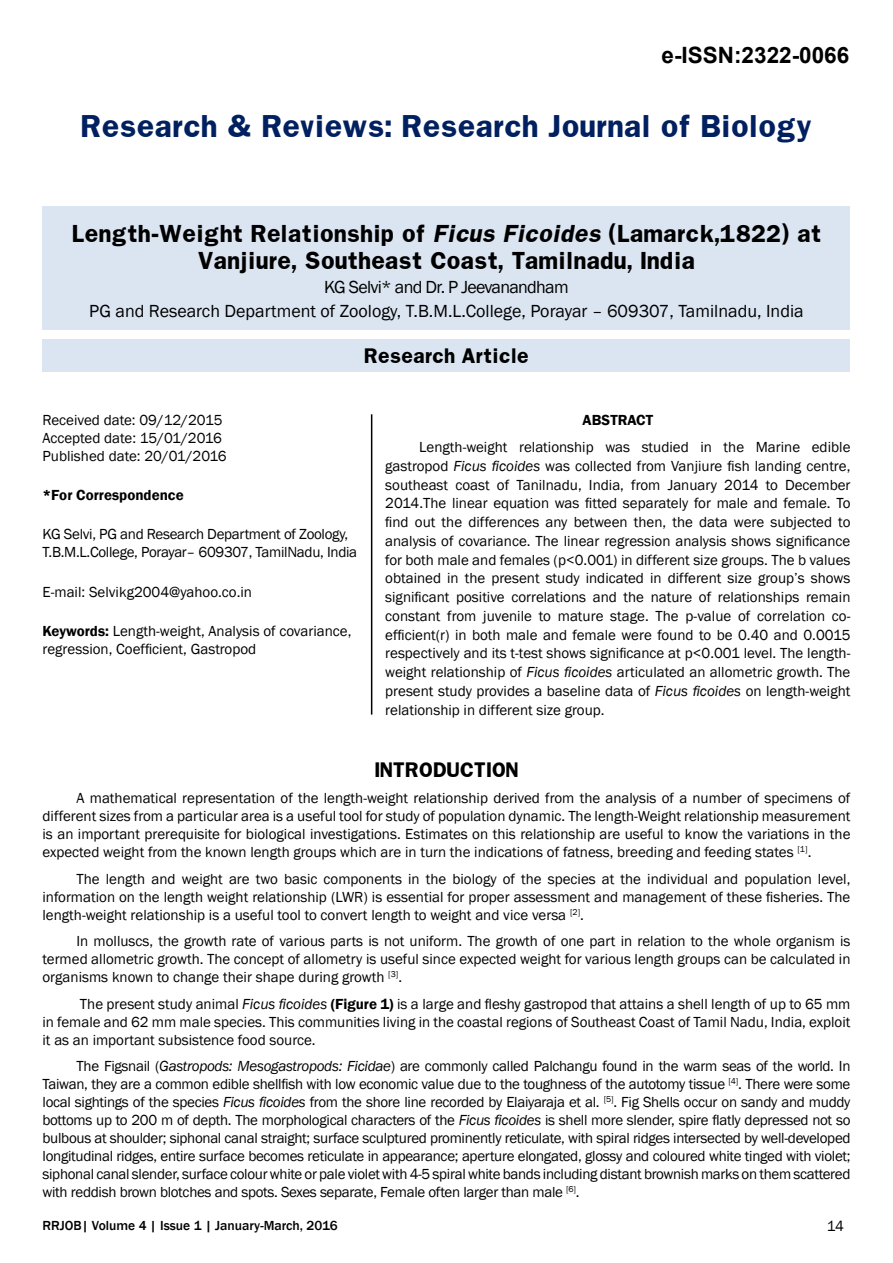
<style>
.page{position:relative;width:893px;height:1263px;background:#fff}
.page>*{position:absolute;margin:0;border:0;box-sizing:border-box;transform-origin:0 0}
.t1{font:700 27px "Franklin";color:#002060}
.t2{font:700 22.5px "Arial";color:#000}
.t3{font:700 21px/27px "Franklin";color:#000;text-align:center}
.t4{font:18px/24px "Franklin Gothic";color:#000;text-align:center}
.t5{font:700 18px "Franklin";color:#000}
.t6{font:15px/18px "Franklin Gothic";color:#000;text-align:justify}
.t7{font:15px/18px "Franklin Gothic";letter-spacing:-.02em;color:#000}
.t8{font:600 15px "Franklin Gothic";color:#000}
.t9{font:500 13.5px "Franklin Gothic";color:#000}
.s1{font-style:italic}
.s2{font-weight:600}
</style>
<div class="page">
<div style="left:43px;top:206px;width:807px;height:124px;background:#dbe5f1"></div>
<div style="left:43px;top:339px;width:807px;height:33px;background:#dbe5f1"></div>
<hr style="left:371px;top:414px;width:1px;height:301px;background:#000">
<h2 class="t2" style="left:662px;top:40px;width:189px">e-ISSN:2322-0066</h2>
<h1 class="t1" style="left:81px;top:108px;width:732px">Research &amp; Reviews: Research Journal of Biology</h1>
<h3 class="t3" style="left:72px;top:220px;width:751px">Length-Weight Relationship of <span class="s1">Ficus Ficoides</span> (Lamarck,1822) at<br>Vanjiure, Southeast Coast, Tamilnadu, India</h3>
<p class="t4" style="left:89px;top:275px;width:716px">KG Selvi* and Dr. P Jeevanandham<br>PG and Research Department of Zoology, T.B.M.L.College, Porayar – 609307, Tamilnadu, India</p>
<p class="t5" style="left:364px;top:344px;width:166px">Research Article</p>
<p class="t6" style="left:43px;top:411px;width:186px;text-align:left">Received date: 09/12/2015<br>Accepted date: 15/01/2016<br>Published date: 20/01/2016</p>
<p class="t8" style="left:43px;top:486px;width:143px">*For Correspondence</p>
<p class="t7" style="left:43px;top:526px;width:316px">KG Selvi, PG and Research Department of Zoology,<br>T.B.M.L.College, Porayar– 609307, TamilNadu, India</p>
<p class="t6" style="left:43px;top:583px;width:211px">E-mail: Selvikg2004@yahoo.co.in</p>
<p class="t6" style="left:43px;top:622px;width:310px"><span class="s2">Keywords:</span> Length-weight, Analysis of covariance, regression, Coefficient, Gastropod</p>
<p class="t8" style="left:583px;top:411px;width:72px">ABSTRACT</p>
<p class="t6" style="left:385px;top:438px;width:467px;line-height:18.8px;text-indent:34px">Length-weight relationship was studied in the Marine edible gastropod <span class="s1">Ficus ficoides</span> was collected from Vanjiure fish landing centre, southeast coast of Tanilnadu, India, from January 2014 to December 2014.The linear equation was fitted separately for male and female. To find out the differences any between then, the data were subjected to analysis of covariance. The linear regression analysis shows significance for both male and females (p&lt;0.001) in different size groups. The b values obtained in the present study indicated in different size group’s shows significant positive correlations and the nature of relationships remain constant from juvenile to mature stage. The p-value of correlation co&shy;efficient(r) in both male and female were found to be 0.40 and 0.0015 respectively and its t-test shows significance at p&lt;0.001 level. The length&shy;weight relationship of <span class="s1">Ficus ficoides</span> articulated an allometric growth. The present study provides a baseline data of <span class="s1">Ficus ficoides</span> on length-weight relationship in different size group.</p>
<p class="t5" style="left:374px;top:757px;width:146px">INTRODUCTION</p>
<p class="t6" style="left:43px;top:790px;width:809px;text-indent:34px">A mathematical representation of the length-weight relationship derived from the analysis of a number of specimens of different sizes from a particular area is a useful tool for study of population dynamic. The length-Weight relationship measurement is an important prerequisite for biological investigations. Estimates on this relationship are useful to know the variations in the expected weight from the known length groups which are in turn the indications of fatness, breeding and feeding states <sup>[1]</sup>.</p>
<p class="t6" style="left:43px;top:870px;width:809px;text-indent:34px">The length and weight are two basic components in the biology of the species at the individual and population level, information on the length weight relationship (LWR) is essential for proper assessment and management of these fisheries. The length-weight relationship is a useful tool to convert length to weight and vice versa <sup>[2]</sup>.</p>
<p class="t6" style="left:43px;top:933px;width:809px;text-indent:34px">In molluscs, the growth rate of various parts is not uniform. The growth of one part in relation to the whole organism is termed allometric growth. The concept of allometry is useful since expected weight for various length groups can be calculated in organisms known to change their shape during growth <sup>[3]</sup>.</p>
<p class="t6" style="left:43px;top:995px;width:809px;text-indent:37px">The present study animal <span class="s1">Ficus ficoides</span> <span class="s2">(Figure 1)</span> is a large and fleshy gastropod that attains a shell length of up to 65 mm in female and 62 mm male species. This communities living in the coastal regions of Southeast Coast of Tamil Nadu, India, exploit it as an important subsistence food source.</p>
<p class="t6" style="left:43px;top:1058px;width:810px;text-indent:34px">The Figsnail (<span class="s1">Gastropods: Mesogastropods: Ficidae</span>) are commonly called Palchangu found in the warm seas of the world. In Taiwan, they are a common edible shellfish with low economic value due to the toughness of the autotomy tissue <sup>[4]</sup>. There were some local sightings of the species <span class="s1">Ficus ficoides</span> from the shore line recorded by Elaiyaraja et al. <sup>[5]</sup>. Fig Shells occur on sandy and muddy bottoms up to 200 m of depth. The morphological characters of the <span class="s1">Ficus ficoides</span> is shell more slender, spire flatly depressed not so bulbous at shoulder; siphonal canal straight; surface sculptured prominently reticulate, with spiral ridges intersected by well-developed longitudinal ridges, entire surface becomes reticulate in appearance; aperture elongated, glossy and coloured white tinged with violet; siphonal canal slender, surface colour white or pale violet with 4-5 spiral white bands including distant brownish marks on them scattered with reddish brown blotches and spots. Sexes separate, Female often larger than male <sup>[6]</sup>.</p>
<p class="t9" style="left:43px;top:1217px;width:297px">RRJOB| Volume 4 | Issue 1 | January-March, 2016</p>
<p class="t6" style="left:827px;top:1217px;width:19px">14</p>
</div>
